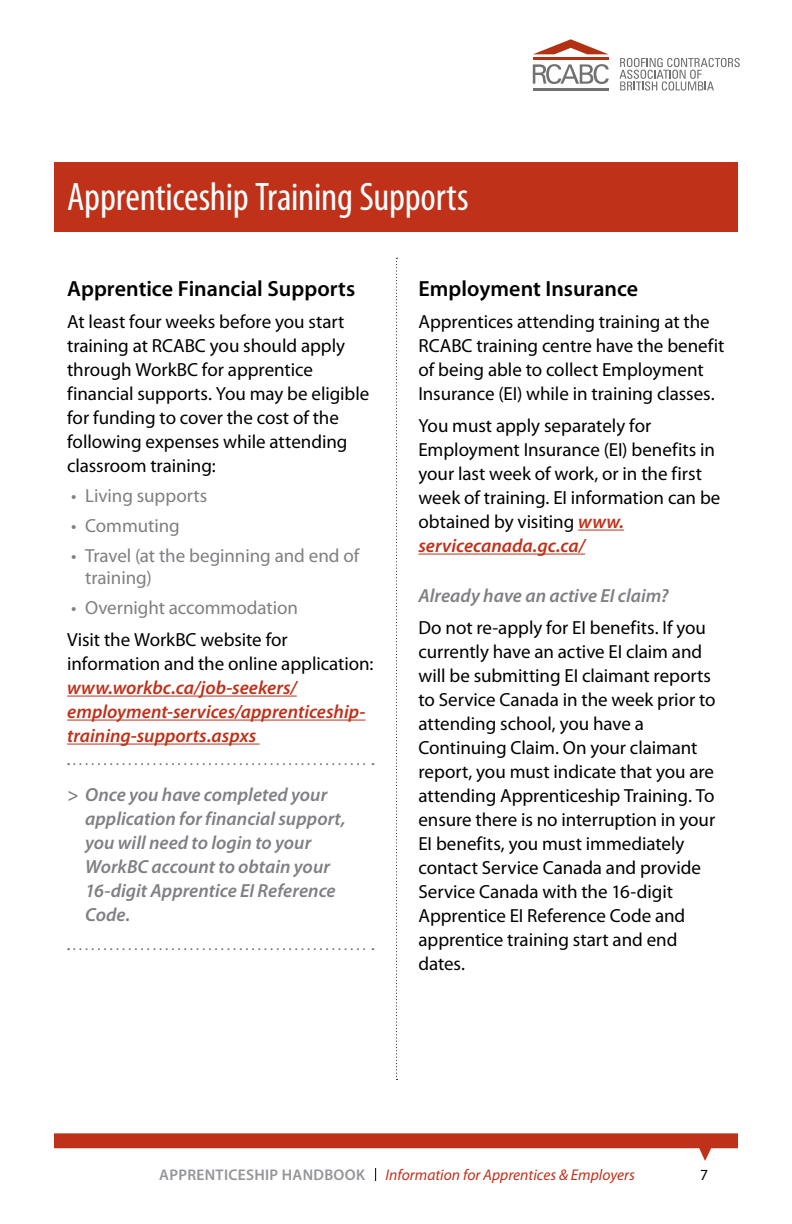
<style>
.page{position:relative;width:792px;height:1224px;background:#fff}
.page>*{position:absolute;margin:0;border:0;box-sizing:border-box;transform-origin:0 0}
.HEADER_1{font:condensed 40px "Myriad Pro";letter-spacing:-.005em;color:#fff}
.HEADER_2{font:600 22px "Myriad Pro";color:#000}
.BODY_COPY{font:19px/24px "Myriad Pro";letter-spacing:-.005em;color:#000}
.QUESTION{font:italic 600 19px/24px "Myriad Pro";color:#807f83}
.BODY_COPY-2{font:italic 600 19px/24px "Myriad Pro";color:#c0311a}
.t1{font:19px/22px "Myriad Pro";letter-spacing:-.005em;color:#807f83}
.t2{font:italic 15.6px "Myriad Pro";color:#c0311a}
.t3{font:600 15.6px "Myriad Pro";letter-spacing:.02em;color:#939598}
.t4{font:15.6px "Myriad Pro";color:#000}
.s1{font-weight:400;font-style:normal;color:#000}
.s2{font-weight:600;font-style:italic;color:#c0311a}
</style>
<div class="page">
<div style="left:54px;top:162px;width:684px;height:70px;background:#c0311a"></div>
<hr style="left:533px;top:58px;width:75px;height:2px;background:#b13112">
<hr style="left:533px;top:88px;width:75px;height:2px;background:#727072">
<svg style="left:534px;top:39px;width:74px;height:15px"></svg>
<svg style="left:533px;top:64px;width:76px;height:20px"></svg>
<svg style="left:620px;top:58px;width:120px;height:33px"></svg>
<svg style="left:375px;top:1168px;width:1px;height:13px"></svg>
<svg style="left:54px;top:1133px;width:684px;height:28px"></svg>
<svg style="left:396px;top:258px;width:1px;height:822px"></svg>
<hr style="left:67px;top:696px;width:230px;height:1px;background:#c0311a">
<hr style="left:67px;top:720px;width:298px;height:1px;background:#c0311a">
<hr style="left:67px;top:744px;width:193px;height:1px;background:#c0311a">
<svg style="left:68px;top:763px;width:305px;height:2px"></svg>
<svg style="left:68px;top:948px;width:305px;height:2px"></svg>
<hr style="left:578px;top:530px;width:46px;height:1px;background:#c0311a">
<hr style="left:418px;top:554px;width:167px;height:1px;background:#c0311a">
<p class="HEADER_1" style="left:67px;top:175px;width:403px">Apprenticeship Training Supports</p>
<p class="HEADER_2" style="left:67px;top:277px;width:290px">Apprentice Financial Supports</p>
<p class="BODY_COPY" style="left:67px;top:310px;width:304px">At least four weeks before you start training at RCABC you should apply through WorkBC for apprentice financial supports. You may be eligible for funding to cover the cost of the following expenses while attending classroom training:</p>
<p class="t1" style="left:71px;top:485px;width:138px">• Living supports</p>
<p class="t1" style="left:71px;top:515px;width:110px">• Commuting</p>
<p class="t1" style="left:85px;top:545px;width:276px;text-indent:-14px">• Travel (at the beginning and end of training)</p>
<p class="t1" style="left:71px;top:597px;width:228px">• Overnight accommodation</p>
<p class="BODY_COPY-2" style="left:67px;top:628px;width:308px"><span class="s1">Visit the WorkBC website for information and the online application: </span>www.workbc.ca/job-seekers/ employment-services/apprenticeship&shy;training-supports.aspxs</p>
<p class="QUESTION" style="left:85px;top:783px;width:262px;text-indent:-18px">&gt; Once you have completed your application for financial support, you will need to login to your<br>WorkBC account to obtain your<br>16-digit Apprentice EI Reference<br>Code.</p>
<p class="HEADER_2" style="left:418px;top:277px;width:221px">Employment Insurance</p>
<p class="BODY_COPY" style="left:418px;top:310px;width:308px">Apprentices attending training at the RCABC training centre have the benefit of being able to collect Employment Insurance (EI) while in training classes.</p>
<p class="BODY_COPY" style="left:418px;top:414px;width:303px">You must apply separately for<br>Employment Insurance (EI) benefits in your last week of work, or in the first week of training. EI information can be obtained by visiting <span class="s2">www. servicecanada.gc.ca/</span></p>
<p class="QUESTION" style="left:418px;top:584px;width:252px">Already have an active EI claim?</p>
<p class="BODY_COPY" style="left:418px;top:616px;width:299px">Do not re-apply for EI benefits. If you currently have an active EI claim and will be submitting EI claimant reports to Service Canada in the week prior to attending school, you have a Continuing Claim. On your claimant report, you must indicate that you are attending Apprenticeship Training. To ensure there is no interruption in your EI benefits, you must immediately contact Service Canada and provide Service Canada with the 16-digit Apprentice EI Reference Code and apprentice training start and end dates.</p>
<p class="t3" style="left:159px;top:1166px;width:207px">APPRENTICESHIP HANDBOOK</p>
<p class="t2" style="left:386px;top:1166px;width:251px">Information for Apprentices &amp; Employers</p>
<p class="t4" style="left:700px;top:1166px;width:9px">7</p>
</div>
